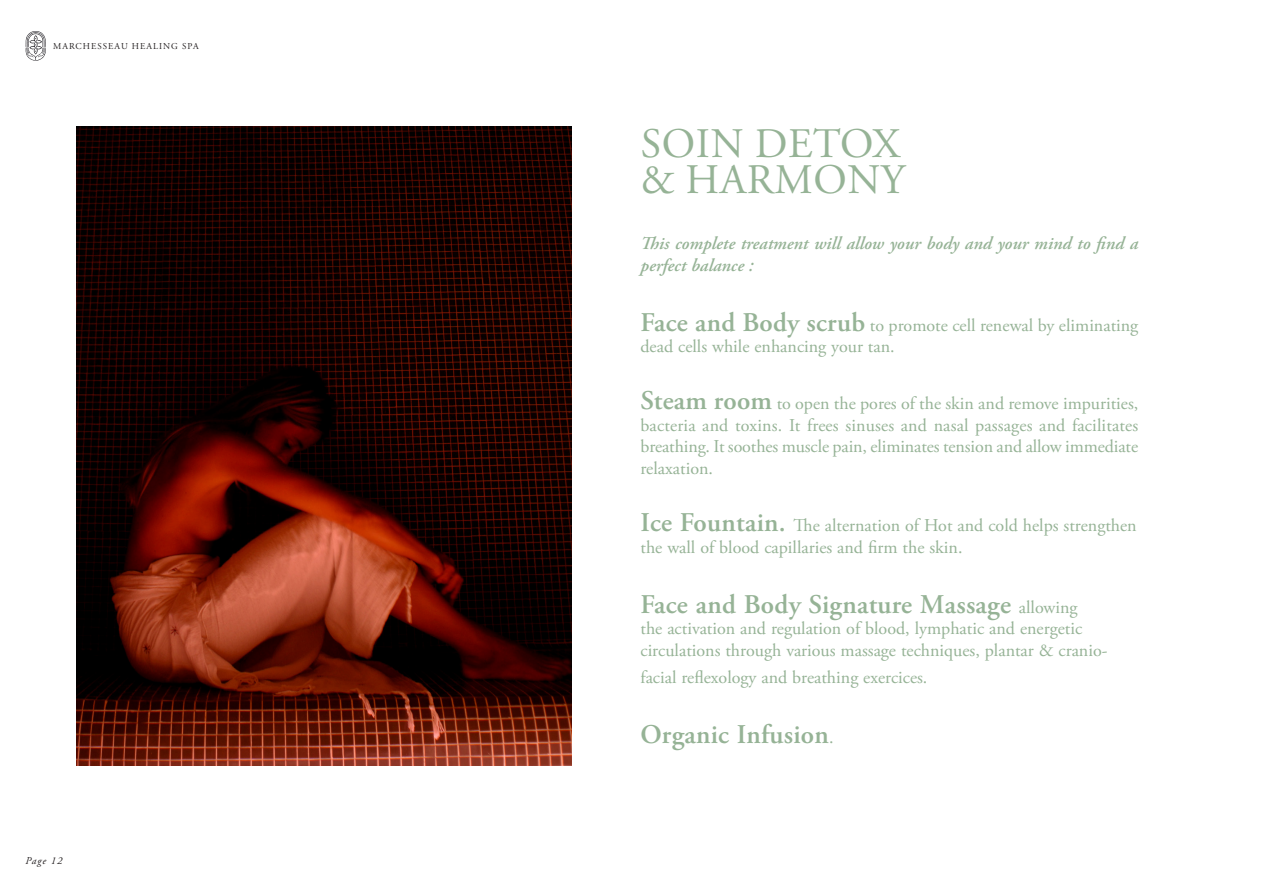
<style>
.page{position:relative;width:1263px;height:893px;background:#fff}
.page>*{position:absolute;margin:0;border:0;box-sizing:border-box;transform-origin:0 0}
.t1{font:42px "Adobe Garamond Pro";letter-spacing:.015em;color:#96b396}
.t2{font:600 27px "Adobe Garamond Pro";letter-spacing:.01em;color:#96b396}
.t3{font:18px/21.6px "Adobe Garamond Pro";color:#96b396}
.t4{font:italic 600 18px/21.6px "Adobe Garamond Pro";color:#96b396}
.t5{font:italic 10.5px "Adobe Garamond Pro";letter-spacing:.1em;color:#231f20}
.t6{font:9px "Adobe Garamond Pro";letter-spacing:.115em;color:#231f20}
.s1{font-weight:600;font-size:27px}
.s2{font-weight:400;font-size:18px}
</style>
<div class="page">
<svg style="left:26px;top:31px;width:20px;height:30px"></svg>
<img style="left:77px;top:127px;width:494px;height:638px">
<p class="t6" style="left:53px;top:41px;width:147px">MARCHESSEAU HEALING SPA</p>
<p class="t5" style="left:26px;top:855px;width:38px">Page 12</p>
<p class="t1" style="left:641px;top:118px;width:261px">SOIN DETOX</p>
<p class="t1" style="left:640px;top:154px;width:266px">&amp; HARMONY</p>
<p class="t4" style="left:640px;top:233px;width:499px">This complete treatment will allow your body and your mind to find a perfect balance :</p>
<p class="t3" style="left:640px;top:315px;width:499px"><span class="s1">Face and Body scrub</span> to promote cell renewal by eliminating dead cells while enhancing your tan.</p>
<p class="t3" style="left:640px;top:393px;width:499px;text-align:justify"><span class="s1">Steam room</span> to open the pores of the skin and remove impurities, bacteria and toxins. It frees sinuses and nasal passages and facilitates breathing. It soothes muscle pain, eliminates tension and allow immediate relaxation.</p>
<p class="t3" style="left:640px;top:515px;width:498px"><span class="s1">Ice Fountain.</span> The alternation of Hot and cold helps strengthen the wall of blood capillaries and firm the skin.</p>
<p class="t2" style="left:640px;top:589px;width:439px">Face and Body Signature Massage <span class="s2">allowing</span></p>
<p class="t3" style="left:640px;top:618px;width:469px">the activation and regulation of blood, lymphatic and energetic circulations through various massage techniques, plantar &amp; cranio-</p>
<p class="t3" style="left:640px;top:667px;width:288px">facial reflexology and breathing exercices.</p>
<p class="t2" style="left:640px;top:719px;width:195px">Organic Infusion<span class="s2">.</span></p>
</div>
